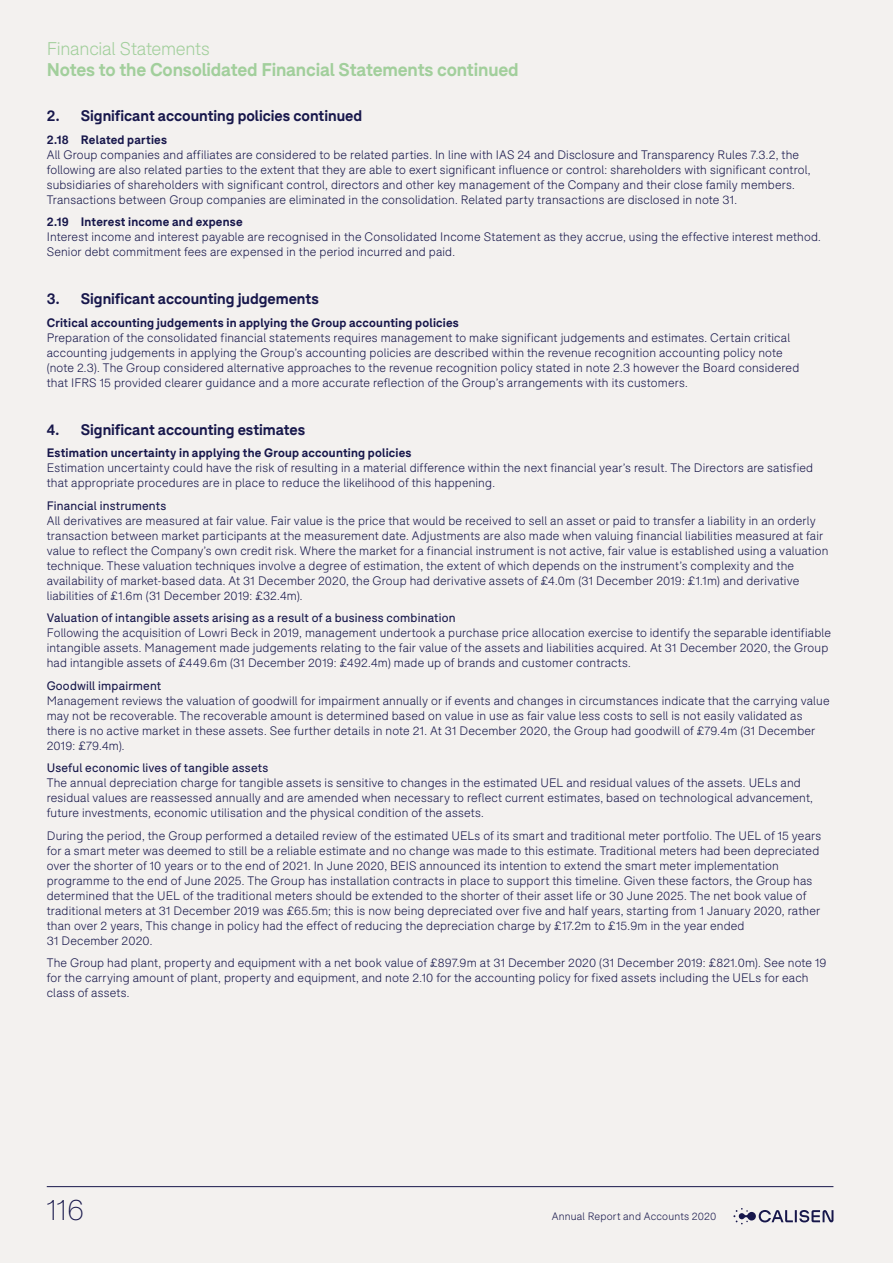
<style>
.page{position:relative;width:893px;height:1263px;background:#f3f1ef}
.page>*{position:absolute;margin:0;border:0;box-sizing:border-box;transform-origin:0 0}
.t1{font:100 29.25px "F37 Bolton";color:#17174b}
.t2{font:700 18px "F37 Bolton";letter-spacing:-.01em;color:#a2cf9c}
.t3{font:300 18px "F37 Bolton";letter-spacing:-.015em;color:#a2cf9c}
.t4{font:700 15px "F37 Bolton";letter-spacing:-.005em;color:#17174b}
.t5{font:300 12px/15px "F37 Bolton";letter-spacing:.015em;color:#17174b}
.t6{font:700 12px "F37 Bolton";letter-spacing:.015em;color:#17174b}
.t7{font:12px "F37 Bolton";letter-spacing:.015em;color:#17174b}
.t8{font:300 10.5px "F37 Bolton";letter-spacing:.02em;color:#17174b}
</style>
<div class="page">
<hr style="left:47px;top:1186px;width:786px;height:1px;background:#17174b">
<svg style="left:733px;top:1208px;width:100px;height:16px"></svg>
<h2 class="t3" style="left:47px;top:39px;width:164px">Financial Statements</h2>
<h2 class="t2" style="left:47px;top:59px;width:473px">Notes to the Consolidated Financial Statements continued</h2>
<p class="t4" style="left:47px;top:107px;width:317px">2. Significant accounting policies continued</p>
<p class="t6" style="left:47px;top:132px;width:122px">2.18 Related parties</p>
<p class="t5" style="left:47px;top:147px;width:765px">All Group companies and affiliates are considered to be related parties. In line with IAS 24 and Disclosure and Transparency Rules 7.3.2, the following are also related parties to the extent that they are able to exert significant influence or control: shareholders with significant control, subsidiaries of shareholders with significant control, directors and other key management of the Company and their close family members.<br>Transactions between Group companies are eliminated in the consolidation. Related party transactions are disclosed in note 31.</p>
<p class="t6" style="left:47px;top:215px;width:197px">2.19 Interest income and expense</p>
<p class="t5" style="left:47px;top:230px;width:776px">Interest income and interest payable are recognised in the Consolidated Income Statement as they accrue, using the effective interest method.<br>Senior debt commitment fees are expensed in the period incurred and paid.</p>
<p class="t4" style="left:47px;top:290px;width:274px">3. Significant accounting judgements</p>
<p class="t6" style="left:47px;top:315px;width:414px">Critical accounting judgements in applying the Group accounting policies</p>
<p class="t5" style="left:47px;top:330px;width:754px">Preparation of the consolidated financial statements requires management to make significant judgements and estimates. Certain critical accounting judgements in applying the Group’s accounting policies are described within the revenue recognition accounting policy note (note 2.3). The Group considered alternative approaches to the revenue recognition policy stated in note 2.3 however the Board considered that IFRS 15 provided clearer guidance and a more accurate reflection of the Group’s arrangements with its customers.</p>
<p class="t4" style="left:47px;top:420px;width:260px">4. Significant accounting estimates</p>
<p class="t6" style="left:47px;top:446px;width:366px">Estimation uncertainty in applying the Group accounting policies</p>
<p class="t5" style="left:47px;top:461px;width:768px">Estimation uncertainty could have the risk of resulting in a material difference within the next financial year’s result. The Directors are satisfied that appropriate procedures are in place to reduce the likelihood of this happening.</p>
<p class="t7" style="left:47px;top:498px;width:121px">Financial instruments</p>
<p class="t5" style="left:47px;top:513px;width:783px">All derivatives are measured at fair value. Fair value is the price that would be received to sell an asset or paid to transfer a liability in an orderly transaction between market participants at the measurement date. Adjustments are also made when valuing financial liabilities measured at fair value to reflect the Company’s own credit risk. Where the market for a financial instrument is not active, fair value is established using a valuation technique. These valuation techniques involve a degree of estimation, the extent of which depends on the instrument’s complexity and the availability of market-based data. At 31 December 2020, the Group had derivative assets of £4.0m (31 December 2019: £1.1m) and derivative liabilities of £1.6m (31 December 2019: £32.4m).</p>
<p class="t7" style="left:47px;top:611px;width:410px">Valuation of intangible assets arising as a result of a business combination</p>
<p class="t5" style="left:47px;top:626px;width:786px">Following the acquisition of Lowri Beck in 2019, management undertook a purchase price allocation exercise to identify the separable identifiable intangible assets. Management made judgements relating to the fair value of the assets and liabilities acquired. At 31 December 2020, the Group had intangible assets of £449.6m (31 December 2019: £492.4m) made up of brands and customer contracts.</p>
<p class="t7" style="left:47px;top:678px;width:116px">Goodwill impairment</p>
<p class="t5" style="left:47px;top:693px;width:784px">Management reviews the valuation of goodwill for impairment annually or if events and changes in circumstances indicate that the carrying value may not be recoverable. The recoverable amount is determined based on value in use as fair value less costs to sell is not easily validated as there is no active market in these assets. See further details in note 21. At 31 December 2020, the Group had goodwill of £79.4m (31 December 2019: £79.4m).</p>
<p class="t7" style="left:47px;top:761px;width:223px">Useful economic lives of tangible assets</p>
<p class="t5" style="left:47px;top:776px;width:768px">The annual depreciation charge for tangible assets is sensitive to changes in the estimated UEL and residual values of the assets. UELs and residual values are reassessed annually and are amended when necessary to reflect current estimates, based on technological advancement, future investments, economic utilisation and the physical condition of the assets.</p>
<p class="t5" style="left:47px;top:828px;width:776px">During the period, the Group performed a detailed review of the estimated UELs of its smart and traditional meter portfolio. The UEL of 15 years for a smart meter was deemed to still be a reliable estimate and no change was made to this estimate. Traditional meters had been depreciated over the shorter of 10 years or to the end of 2021. In June 2020, BEIS announced its intention to extend the smart meter implementation programme to the end of June 2025. The Group has installation contracts in place to support this timeline. Given these factors, the Group has determined that the UEL of the traditional meters should be extended to the shorter of their asset life or 30 June 2025. The net book value of traditional meters at 31 December 2019 was £65.5m; this is now being depreciated over five and half years, starting from 1 January 2020, rather than over 2 years, This change in policy had the effect of reducing the depreciation charge by £17.2m to £15.9m in the year ended<br>31 December 2020.</p>
<p class="t5" style="left:47px;top:956px;width:781px">The Group had plant, property and equipment with a net book value of £897.9m at 31 December 2020 (31 December 2019: £821.0m). See note 19 for the carrying amount of plant, property and equipment, and note 2.10 for the accounting policy for fixed assets including the UELs for each class of assets.</p>
<h1 class="t1" style="left:47px;top:1193px;width:39px">116</h1>
<p class="t8" style="left:552px;top:1210px;width:166px">Annual Report and Accounts 2020</p>
</div>
